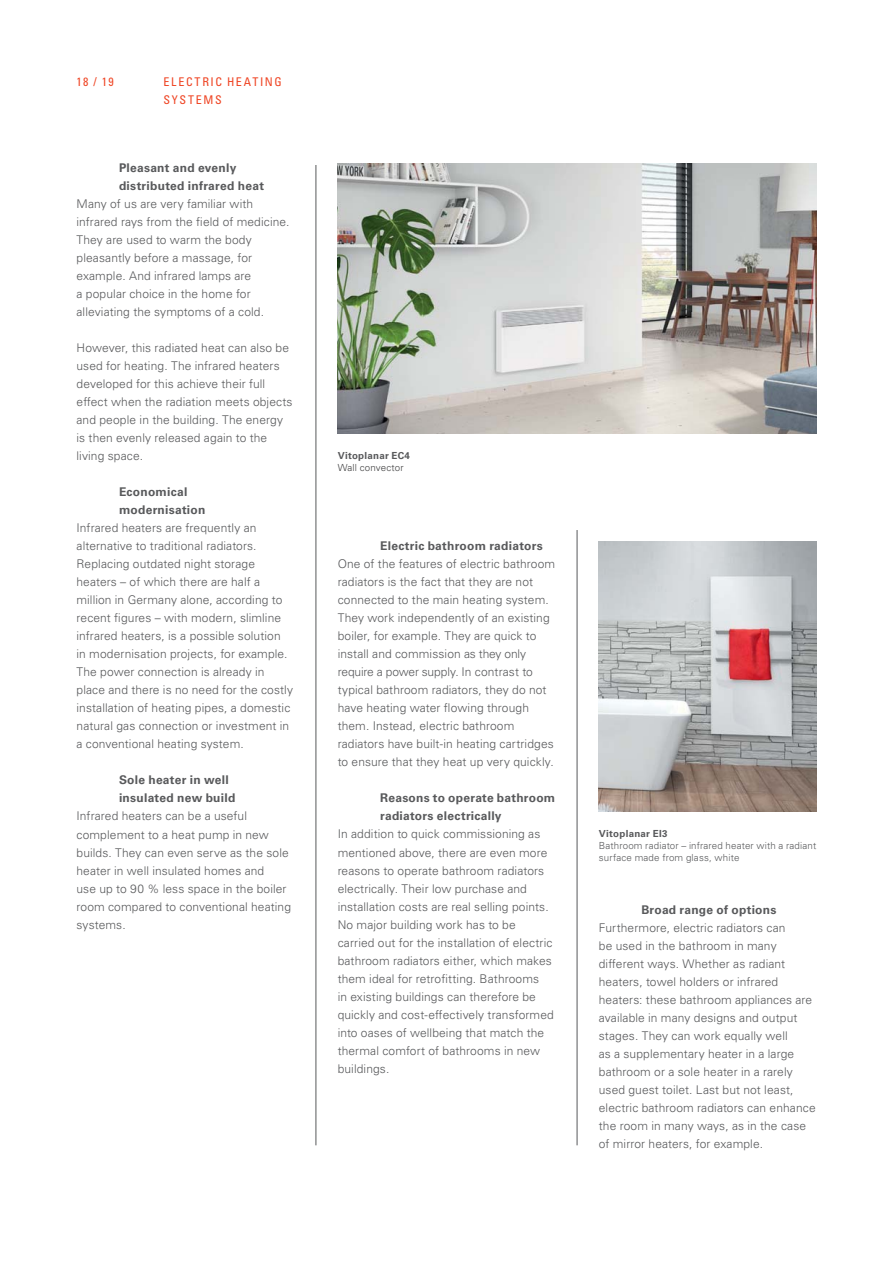
<style>
.page{position:relative;width:893px;height:1263px;background:#fff}
.page>*{position:absolute;margin:0;border:0;box-sizing:border-box;transform-origin:0 0}
.t1{font:300 12px/18px "Univers LTCYR 45";letter-spacing:.01em;color:#58595b}
.t2{font:700 12px/18px "Univers LTCYR 65";letter-spacing:.02em;color:#58595b}
.t3{font:condensed 12px/18px "Univers LTCYR 57";letter-spacing:.13em;color:#ef4423}
.t4{font:300 9.75px/12px "Univers LTCYR 45";letter-spacing:.02em;color:#58595b}
.t5{font:700 9.75px "Univers LTCYR 65";letter-spacing:.03em;color:#58595b}
.t6{font:300 9.75px "Univers LTCYR 45";letter-spacing:.015em;color:#404041}
</style>
<div class="page">
<img style="left:338px;top:164px;width:478px;height:270px">
<hr style="left:316px;top:165px;width:1px;height:980px;background:#58595b">
<img style="left:599px;top:542px;width:217px;height:270px">
<hr style="left:577px;top:530px;width:1px;height:615px;background:#58595b">
<p class="t3" style="left:77px;top:73px;width:39px">18 / 19</p>
<p class="t3" style="left:164px;top:73px;width:120px">ELECTRIC HEATING<br>SYSTEMS</p>
<p class="t2" style="left:119px;top:161px;width:146px">Pleasant and evenly distributed infrared heat</p>
<p class="t1" style="left:77px;top:196px;width:214px">Many of us are very familiar with infrared rays from the field of medicine.<br>They are used to warm the body pleasantly before a massage, for example. And infrared lamps are<br>a popular choice in the home for alleviating the symptoms of a cold.</p>
<p class="t1" style="left:77px;top:340px;width:217px">However, this radiated heat can also be used for heating. The infrared heaters developed for this achieve their full effect when the radiation meets objects and people in the building. The energy is then evenly released again to the living space.</p>
<p class="t2" style="left:119px;top:485px;width:88px">Economical modernisation</p>
<p class="t1" style="left:77px;top:520px;width:218px">Infrared heaters are frequently an alternative to traditional radiators.<br>Replacing outdated night storage heaters – of which there are half a million in Germany alone, according to recent figures – with modern, slimline infrared heaters, is a possible solution<br>in modernisation projects, for example.<br>The power connection is already in place and there is no need for the costly installation of heating pipes, a domestic natural gas connection or investment in a conventional heating system.</p>
<p class="t2" style="left:119px;top:773px;width:118px">Sole heater in well insulated new build</p>
<p class="t1" style="left:77px;top:808px;width:216px">Infrared heaters can be a useful complement to a heat pump in new builds. They can even serve as the sole heater in well insulated homes and<br>use up to 90 % less space in the boiler room compared to conventional heating systems.</p>
<p class="t5" style="left:338px;top:452px;width:74px">Vitoplanar EC4</p>
<p class="t6" style="left:338px;top:464px;width:67px">Wall convector</p>
<p class="t2" style="left:380px;top:539px;width:164px">Electric bathroom radiators</p>
<p class="t1" style="left:338px;top:556px;width:219px">One of the features of electric bathroom radiators is the fact that they are not connected to the main heating system.<br>They work independently of an existing boiler, for example. They are quick to install and commission as they only require a power supply. In contrast to typical bathroom radiators, they do not have heating water flowing through them. Instead, electric bathroom radiators have built-in heating cartridges to ensure that they heat up very quickly.</p>
<p class="t2" style="left:380px;top:791px;width:177px">Reasons to operate bathroom radiators electrically</p>
<p class="t1" style="left:338px;top:826px;width:218px">In addition to quick commissioning as mentioned above, there are even more reasons to operate bathroom radiators electrically. Their low purchase and installation costs are real selling points.<br>No major building work has to be carried out for the installation of electric bathroom radiators either, which makes them ideal for retrofitting. Bathrooms<br>in existing buildings can therefore be quickly and cost-effectively transformed into oases of wellbeing that match the thermal comfort of bathrooms in new buildings.</p>
<p class="t5" style="left:599px;top:830px;width:70px">Vitoplanar EI3</p>
<p class="t4" style="left:599px;top:840px;width:219px">Bathroom radiator – infrared heater with a radiant surface made from glass, white</p>
<p class="t2" style="left:641px;top:902px;width:137px">Broad range of options</p>
<p class="t1" style="left:599px;top:920px;width:218px">Furthermore, electric radiators can<br>be used in the bathroom in many different ways. Whether as radiant heaters, towel holders or infrared heaters: these bathroom appliances are available in many designs and output stages. They can work equally well<br>as a supplementary heater in a large bathroom or a sole heater in a rarely used guest toilet. Last but not least, electric bathroom radiators can enhance the room in many ways, as in the case of mirror heaters, for example.</p>
</div>
